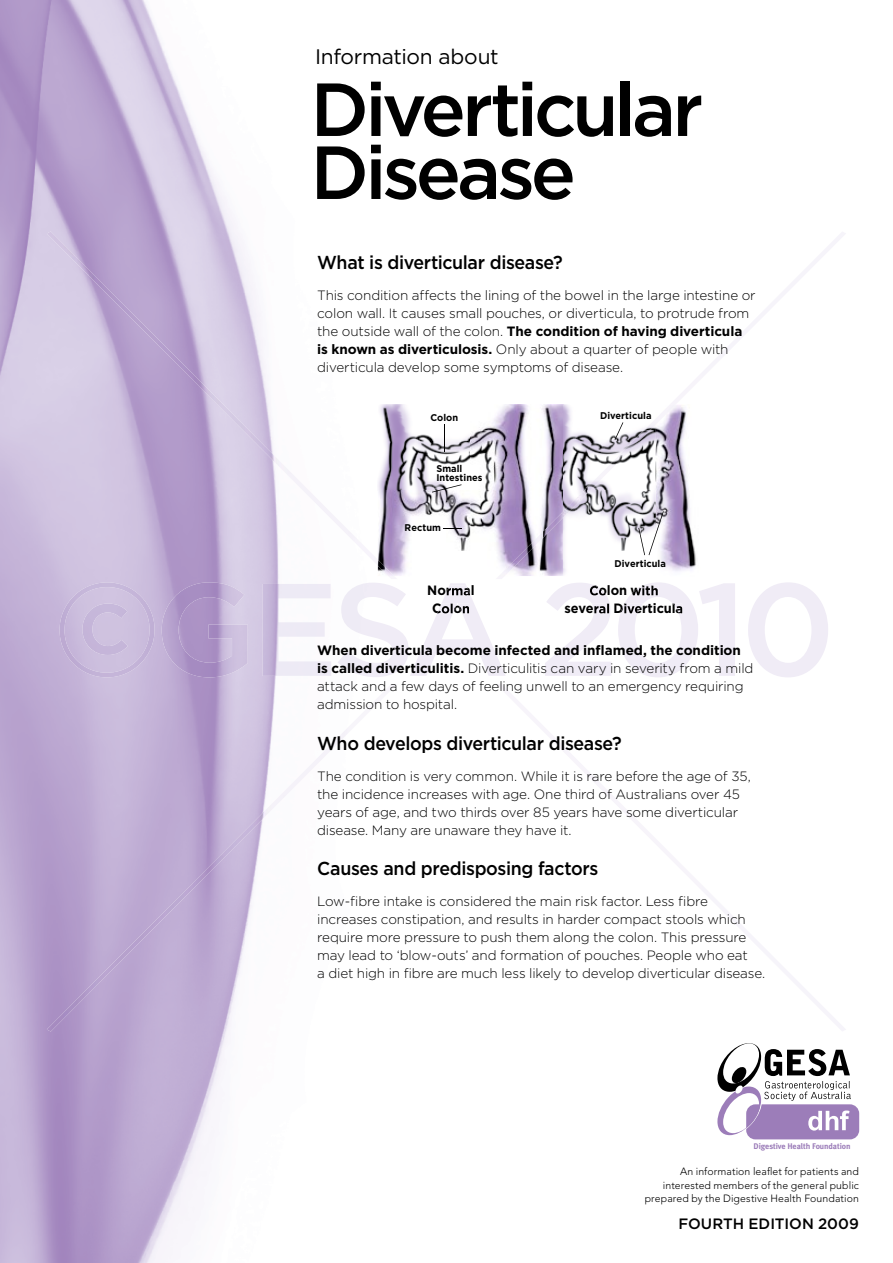
<style>
.page{position:relative;width:893px;height:1263px;background:#fff}
.page>*{position:absolute;margin:0;border:0;box-sizing:border-box;transform-origin:0 0}
.t1{font:500 75px/63px "Gotham";letter-spacing:-.055em;color:#000}
.t2{font:21px "Gotham";letter-spacing:-.015em;color:#000}
.t3{font:500 18.75px "Gotham";letter-spacing:-.02em;color:#000;scale:.95 1}
.t4{font:500 15px "Gotham";color:#000}
.t5{font:300 13.5px/18px "Gotham";letter-spacing:-.01em;color:#000}
.t6{font:700 13.5px/18px "Gotham";letter-spacing:-.005em;color:#000;text-align:center;scale:.95 1}
.t7{font:300 10.5px/13.5px "Avenir";letter-spacing:.01em;color:#000;text-align:right}
.t8{font:700 9.75px/9px "Gotham";letter-spacing:.005em;color:#000;scale:.95 1}
.t9{font:700 8.1px "Meta Plus";letter-spacing:-.01em;color:#9c7db9}
.s1{font-weight:700}
</style>
<div class="page">
<img style="left:0;top:0;width:279px;height:1263px">
<div style="left:746px;top:1104px;width:113px;height:35px;background:#9c7db9;border-radius:9px"></div>
<svg style="left:717px;top:1043px;width:134px;height:92px"></svg>
<img style="left:397px;top:404px;width:99px;height:172px">
<svg style="left:444px;top:424px;width:1px;height:28px"></svg>
<svg style="left:443px;top:528px;width:19px;height:1px"></svg>
<svg style="left:432px;top:484px;width:30px;height:8px"></svg>
<svg style="left:702px;top:582px;width:126px;height:95px"></svg>
<img style="left:60px;top:582px;width:642px;height:95px">
<img style="left:445px;top:586px;width:26px;height:10px">
<img style="left:437px;top:604px;width:32px;height:10px">
<img style="left:590px;top:586px;width:68px;height:10px">
<img style="left:592px;top:604px;width:90px;height:10px">
<img style="left:47px;top:231px;width:350px;height:348px">
<img style="left:378px;top:559px;width:16px;height:17px">
<svg style="left:702px;top:886px;width:143px;height:145px"></svg>
<svg style="left:702px;top:232px;width:143px;height:145px"></svg>
<img style="left:496px;top:373px;width:206px;height:206px">
<img style="left:587px;top:404px;width:89px;height:86px">
<img style="left:543px;top:487px;width:44px;height:51px">
<img style="left:499px;top:531px;width:44px;height:45px">
<img style="left:47px;top:684px;width:302px;height:347px">
<h2 class="t2" style="left:315px;top:45px;width:185px">Information about</h2>
<h1 class="t1" style="left:310px;top:76px;width:394px">Diverticular<br>Disease</h1>
<h3 class="t3" style="left:317px;top:252px;width:260px">What is diverticular disease?</h3>
<p class="t5" style="left:317px;top:286px;width:440px">This condition affects the lining of the bowel in the large intestine or colon wall. It causes small pouches, or diverticula, to protrude from the outside wall of the colon. <span class="s1">The condition of having diverticula is known as diverticulosis.</span> Only about a quarter of people with diverticula develop some symptoms of disease.</p>
<p class="t8" style="left:430px;top:413px;width:31px">Colon</p>
<p class="t8" style="left:436px;top:464px;width:50px">Small<br>Intestines</p>
<p class="t8" style="left:405px;top:523px;width:40px">Rectum</p>
<p class="t8" style="left:600px;top:411px;width:56px">Diverticula</p>
<p class="t8" style="left:614px;top:559px;width:56px">Diverticula</p>
<p class="t6" style="left:427px;top:581px;width:51px">Normal<br>Colon</p>
<p class="t6" style="left:565px;top:581px;width:126px">Colon with<br>several Diverticula</p>
<p class="t5" style="left:317px;top:641px;width:438px"><span class="s1">When diverticula become infected and inflamed, the condition is called diverticulitis.</span> Diverticulitis can vary in severity from a mild attack and a few days of feeling unwell to an emergency requiring admission to hospital.</p>
<h3 class="t3" style="left:317px;top:732px;width:322px">Who develops diverticular disease?</h3>
<p class="t5" style="left:317px;top:767px;width:435px">The condition is very common. While it is rare before the age of 35, the incidence increases with age. One third of Australians over 45 years of age, and two thirds over 85 years have some diverticular disease. Many are unaware they have it.</p>
<h3 class="t3" style="left:317px;top:858px;width:297px">Causes and predisposing factors</h3>
<p class="t5" style="left:317px;top:892px;width:450px">Low-fibre intake is considered the main risk factor. Less fibre increases constipation, and results in harder compact stools which require more pressure to push them along the colon. This pressure may lead to ‘blow-outs’ and formation of pouches. People who eat<br>a diet high in fibre are much less likely to develop diverticular disease.</p>
<p class="t9" style="left:754px;top:1141px;width:98px">Digestive Health Foundation</p>
<p class="t7" style="left:645px;top:1165px;width:216px">An information leaflet for patients and interested members of the general public prepared by the Digestive Health Foundation</p>
<p class="t4" style="left:678px;top:1215px;width:182px">FOURTH EDITION 2009</p>
</div>
